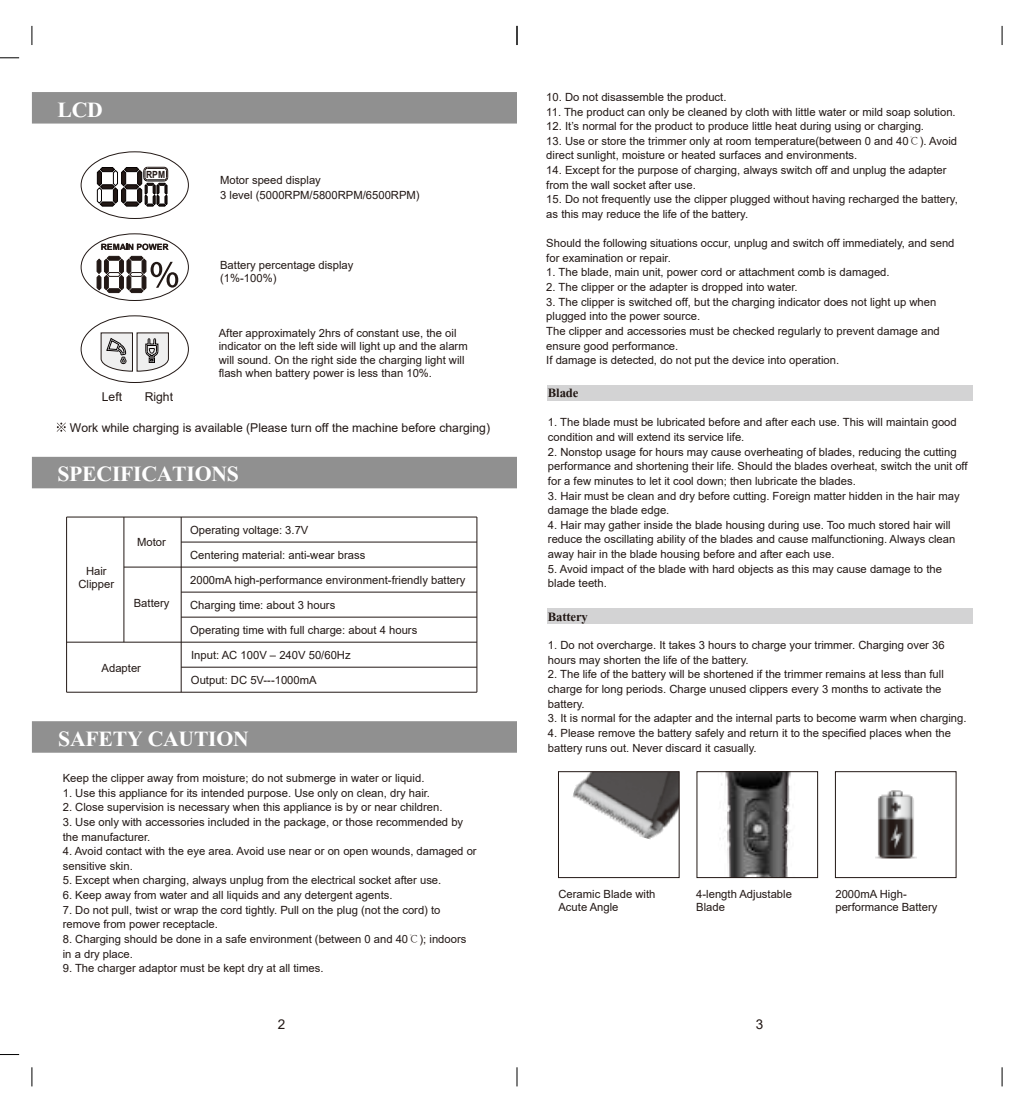
<style>
.page{position:relative;width:1034px;height:1114px;background:#fff}
.page>*{position:absolute;margin:0;border:0;box-sizing:border-box;transform-origin:0 0}
.t1{font:700 27px "Aparajita";letter-spacing:-.01em;color:#fff}
.t2{font:700 15.75px "Aparajita";letter-spacing:-.01em;color:#221815}
.t3{font:13.5px "Arial";color:#221815}
.t4{font:12.15px "Arial";color:#221815}
.t5{font:11.25px/14.6px "Arial";color:#221815}
.t6{font:700 9.9px "Arial";color:#221815;scale:.87 1}
.t7{font:700 8.55px "Arial";color:#221815}
.s1{font-family:"Adobe Song Std";font-weight:300}
</style>
<div class="page">
<svg style="left:0;top:57px;width:19px;height:1px"></svg>
<svg style="left:0;top:1054px;width:19px;height:1px"></svg>
<svg style="left:32px;top:26px;width:1px;height:19px"></svg>
<svg style="left:1001px;top:26px;width:1px;height:19px"></svg>
<svg style="left:32px;top:1067px;width:1px;height:19px"></svg>
<svg style="left:516px;top:1067px;width:1px;height:19px"></svg>
<svg style="left:1001px;top:1067px;width:1px;height:19px"></svg>
<svg style="left:516px;top:26px;width:1px;height:19px"></svg>
<div style="left:32px;top:92px;width:485px;height:32px;background:#909090"></div>
<div style="left:32px;top:457px;width:485px;height:31px;background:#909090"></div>
<div style="left:32px;top:721px;width:485px;height:31px;background:#909090"></div>
<div style="left:546px;top:385px;width:426px;height:15px;background:#d3d3d4"></div>
<div style="left:546px;top:608px;width:426px;height:15px;background:#d3d3d4"></div>
<svg style="left:97px;top:167px;width:71px;height:40px"></svg>
<svg style="left:101px;top:332px;width:68px;height:40px"></svg>
<svg style="left:101px;top:244px;width:67px;height:6px"></svg>
<svg style="left:97px;top:256px;width:81px;height:37px"></svg>
<div style="left:81px;top:152px;width:108px;height:67px;border:1px solid #221815;border-radius:50%"></div>
<div style="left:81px;top:234px;width:108px;height:67px;border:1px solid #221815;border-radius:50%"></div>
<div style="left:81px;top:315px;width:108px;height:68px;border:1px solid #221815;border-radius:50%"></div>
<svg style="left:57px;top:422px;width:9px;height:10px"></svg>
<img style="left:875px;top:790px;width:41px;height:68px">
<div style="left:834px;top:771px;width:122px;height:107px;border:1px solid #221815"></div>
<svg style="left:720px;top:773px;width:71px;height:103px;background:#696969"></svg>
<div style="left:696px;top:771px;width:121px;height:107px;border:1px solid #221815"></div>
<img style="left:572px;top:773px;width:105px;height:66px">
<div style="left:558px;top:771px;width:121px;height:107px;border:1px solid #221815"></div>
<hr style="left:67px;top:516px;width:410px;height:1px;background:#221815">
<hr style="left:181px;top:541px;width:296px;height:1px;background:#221815">
<hr style="left:124px;top:567px;width:353px;height:1px;background:#221815">
<hr style="left:181px;top:592px;width:296px;height:1px;background:#221815">
<hr style="left:181px;top:617px;width:296px;height:1px;background:#221815">
<hr style="left:67px;top:642px;width:410px;height:1px;background:#221815">
<hr style="left:181px;top:667px;width:296px;height:1px;background:#221815">
<hr style="left:67px;top:692px;width:410px;height:1px;background:#221815">
<hr style="left:181px;top:517px;width:1px;height:175px;background:#221815">
<hr style="left:66px;top:517px;width:1px;height:175px;background:#221815">
<hr style="left:476px;top:517px;width:1px;height:175px;background:#221815">
<hr style="left:123px;top:517px;width:1px;height:125px;background:#221815">
<h1 class="t1" style="left:57px;top:93px;width:47px">LCD</h1>
<p class="t6" style="left:146px;top:167px;width:23px">RPM</p>
<p class="t7" style="left:101px;top:241px;width:69px">REMAIN POWER</p>
<p class="t4" style="left:102px;top:388px;width:22px">Left</p>
<p class="t4" style="left:145px;top:388px;width:30px">Right</p>
<p class="t5" style="left:220px;top:173px;width:201px">Motor speed display<br>3 level (5000RPM/5800RPM/6500RPM)</p>
<p class="t5" style="left:220px;top:258px;width:135px;line-height:13.5px">Battery percentage display (1%-100%)</p>
<p class="t5" style="left:219px;top:326px;width:250px;line-height:13.5px">After approximately 2hrs of constant use, the oil indicator on the left side will light up and the alarm will sound. On the right side the charging light will flash when battery power is less than 10%.</p>
<p class="t4" style="left:70px;top:419px;width:421px">Work while charging is available (Please turn off the machine before charging)</p>
<h1 class="t1" style="left:57px;top:457px;width:183px">SPECIFICATIONS</h1>
<p class="t5" style="left:78px;top:564px;width:37px;line-height:13.5px;text-align:center">Hair<br>Clipper</p>
<p class="t5" style="left:137px;top:534px;width:30px">Motor</p>
<p class="t5" style="left:134px;top:595px;width:37px">Battery</p>
<p class="t5" style="left:102px;top:661px;width:41px">Adapter</p>
<p class="t5" style="left:190px;top:522px;width:120px">Operating voltage: 3.7V</p>
<p class="t5" style="left:190px;top:547px;width:177px">Centering material: anti-wear brass</p>
<p class="t5" style="left:190px;top:573px;width:277px">2000mA high-performance environment-friendly battery</p>
<p class="t5" style="left:190px;top:598px;width:147px">Charging time: about 3 hours</p>
<p class="t5" style="left:190px;top:623px;width:228px">Operating time with full charge: about 4 hours</p>
<p class="t5" style="left:191px;top:648px;width:161px">Input: AC 100V – 240V 50/60Hz</p>
<p class="t5" style="left:191px;top:673px;width:127px">Output: DC 5V---1000mA</p>
<h1 class="t1" style="left:58px;top:722px;width:192px">SAFETY CAUTION</h1>
<p class="t5" style="left:63px;top:770px;width:363px">Keep the clipper away from moisture; do not submerge in water or liquid.</p>
<p class="t5" style="left:63px;top:785px;width:369px">1. Use this appliance for its intended purpose. Use only on clean, dry hair.</p>
<p class="t5" style="left:63px;top:800px;width:381px">2. Close supervision is necessary when this appliance is by or near children.</p>
<p class="t5" style="left:63px;top:814px;width:402px">3. Use only with accessories included in the package, or those recommended by the manufacturer.</p>
<p class="t5" style="left:63px;top:844px;width:415px">4. Avoid contact with the eye area. Avoid use near or on open wounds, damaged or sensitive skin.</p>
<p class="t5" style="left:63px;top:873px;width:380px">5. Except when charging, always unplug from the electrical socket after use.</p>
<p class="t5" style="left:63px;top:887px;width:331px">6. Keep away from water and all liquids and any detergent agents.</p>
<p class="t5" style="left:63px;top:902px;width:379px">7. Do not pull, twist or wrap the cord tightly. Pull on the plug (not the cord) to remove from power receptacle.</p>
<p class="t5" style="left:63px;top:931px;width:405px">8. Charging should be done in a safe environment (between 0 and 40<span class="s1">℃</span>); indoors in a dry place.</p>
<p class="t5" style="left:63px;top:961px;width:262px">9. The charger adaptor must be kept dry at all times.</p>
<p class="t5" style="left:546px;top:90px;width:182px">10. Do not disassemble the product.</p>
<p class="t5" style="left:546px;top:104px;width:411px">11. The product can only be cleaned by cloth with little water or mild soap solution.</p>
<p class="t5" style="left:546px;top:119px;width:379px">12. It’s normal for the product to produce little heat during using or charging.</p>
<p class="t5" style="left:546px;top:133px;width:412px">13. Use or store the trimmer only at room temperature(between 0 and 40<span class="s1">℃</span>). Avoid direct sunlight, moisture or heated surfaces and environments.</p>
<p class="t5" style="left:546px;top:163px;width:402px">14. Except for the purpose of charging, always switch off and unplug the adapter from the wall socket after use.</p>
<p class="t5" style="left:546px;top:192px;width:413px">15. Do not frequently use the clipper plugged without having recharged the battery, as this may reduce the life of the battery.</p>
<p class="t5" style="left:546px;top:236px;width:409px">Should the following situations occur, unplug and switch off immediately, and send for examination or repair.</p>
<p class="t5" style="left:546px;top:265px;width:345px">1. The blade, main unit, power cord or attachment comb is damaged.</p>
<p class="t5" style="left:546px;top:280px;width:253px">2. The clipper or the adapter is dropped into water.</p>
<p class="t5" style="left:546px;top:294px;width:395px">3. The clipper is switched off, but the charging indicator does not light up when plugged into the power source.<br>The clipper and accessories must be checked regularly to prevent damage and ensure good performance.<br>If damage is detected, do not put the device into operation.</p>
<h2 class="t2" style="left:548px;top:383px;width:32px">Blade</h2>
<p class="t5" style="left:548px;top:415px;width:410px">1. The blade must be lubricated before and after each use. This will maintain good condition and will extend its service life.</p>
<p class="t5" style="left:548px;top:444px;width:421px">2. Nonstop usage for hours may cause overheating of blades, reducing the cutting performance and shortening their life. Should the blades overheat, switch the unit off for a few minutes to let it cool down; then lubricate the blades.</p>
<p class="t5" style="left:548px;top:488px;width:413px">3. Hair must be clean and dry before cutting. Foreign matter hidden in the hair may damage the blade edge.</p>
<p class="t5" style="left:548px;top:517px;width:409px">4. Hair may gather inside the blade housing during use. Too much stored hair will reduce the oscillating ability of the blades and cause malfunctioning. Always clean away hair in the blade housing before and after each use.</p>
<p class="t5" style="left:548px;top:561px;width:395px">5. Avoid impact of the blade with hard objects as this may cause damage to the blade teeth.</p>
<h2 class="t2" style="left:548px;top:606px;width:41px">Battery</h2>
<p class="t5" style="left:548px;top:638px;width:398px">1. Do not overcharge. It takes 3 hours to charge your trimmer. Charging over 36 hours may shorten the life of the battery.</p>
<p class="t5" style="left:548px;top:667px;width:397px">2. The life of the battery will be shortened if the trimmer remains at less than full charge for long periods. Charge unused clippers every 3 months to activate the battery.</p>
<p class="t5" style="left:548px;top:711px;width:420px">3. It is normal for the adapter and the internal parts to become warm when charging.</p>
<p class="t5" style="left:548px;top:725px;width:404px">4. Please remove the battery safely and return it to the specified places when the battery runs out. Never discard it casually.</p>
<p class="t5" style="left:558px;top:887px;width:98px;line-height:13.5px">Ceramic Blade with<br>Acute Angle</p>
<p class="t5" style="left:696px;top:887px;width:97px;line-height:13.5px">4-length Adjustable<br>Blade</p>
<p class="t5" style="left:835px;top:887px;width:103px;line-height:13.5px">2000mA High&shy;performance Battery</p>
<p class="t3" style="left:278px;top:1014px;width:9px">2</p>
<p class="t3" style="left:755px;top:1014px;width:9px">3</p>
</div>
